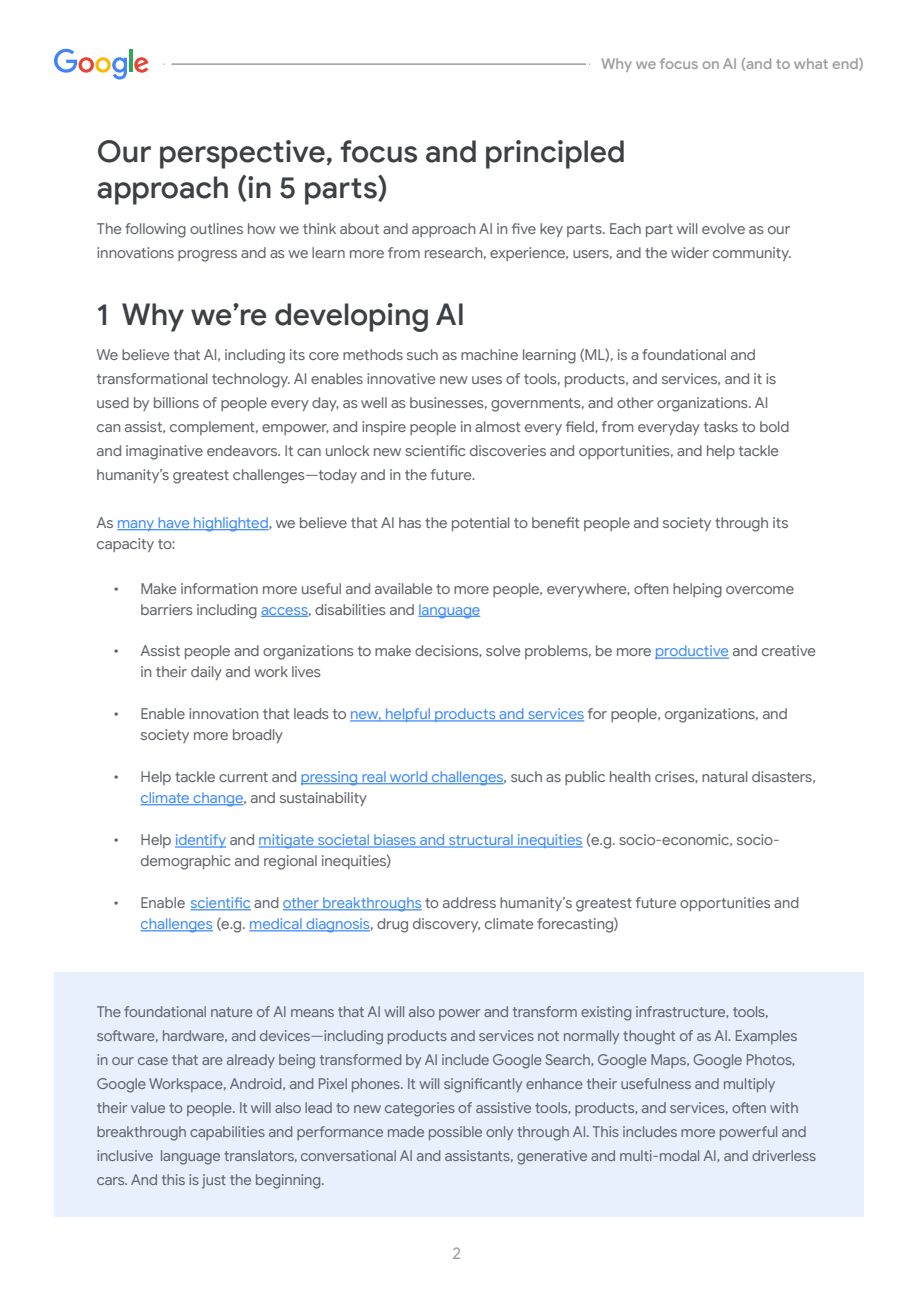
<style>
.page{position:relative;width:918px;height:1290px;background:#fff}
.page>*{position:absolute;margin:0;border:0;box-sizing:border-box;transform-origin:0 0}
.t1{font:500 30px/36px "Google Sans";color:#3c4043}
.t2{font:16.5px "Google Sans Display";color:#9e9e9e}
.t3{font:15px/24px "Google Sans";color:#5f6369}
.t4{font:500 15px "Google Sans";color:#9e9e9e}
.s1{color:#3d8af7}
</style>
<div class="page">
<div style="left:54px;top:972px;width:810px;height:244px;background:#e8f0fe"></div>
<hr style="left:117px;top:529px;width:152px;height:1px;background:#3d8af7">
<hr style="left:261px;top:616px;width:47px;height:1px;background:#3d8af7">
<hr style="left:418px;top:616px;width:62px;height:1px;background:#3d8af7">
<hr style="left:655px;top:657px;width:74px;height:2px;background:#3d8af7">
<hr style="left:350px;top:720px;width:234px;height:2px;background:#3d8af7">
<hr style="left:301px;top:783px;width:203px;height:1px;background:#3d8af7">
<hr style="left:141px;top:804px;width:102px;height:1px;background:#3d8af7">
<hr style="left:175px;top:846px;width:51px;height:2px;background:#3d8af7">
<hr style="left:259px;top:846px;width:324px;height:2px;background:#3d8af7">
<hr style="left:191px;top:909px;width:60px;height:1px;background:#3d8af7">
<hr style="left:283px;top:909px;width:139px;height:1px;background:#3d8af7">
<hr style="left:141px;top:930px;width:72px;height:1px;background:#3d8af7">
<hr style="left:249px;top:930px;width:121px;height:1px;background:#3d8af7">
<svg style="left:54px;top:49px;width:73px;height:31px"></svg>
<hr style="left:129px;top:50px;width:4px;height:22px;background:#33a854">
<svg style="left:134px;top:57px;width:14px;height:16px"></svg>
<hr style="left:172px;top:63px;width:414px;height:2px;background:#9e9e9e">
<p class="t4" style="left:601px;top:55px;width:264px">Why we focus on AI (and to what end)</p>
<h1 class="t1" style="left:97px;top:134px;width:530px">Our perspective, focus and principled approach (in 5 parts)</h1>
<p class="t3" style="left:97px;top:216px;width:696px">The following outlines how we think about and approach AI in five key parts. Each part will evolve as our innovations progress and as we learn more from research, experience, users, and the wider community.</p>
<h1 class="t1" style="left:97px;top:296px;width:370px">1 Why we’re developing AI</h1>
<p class="t3" style="left:97px;top:343px;width:694px">We believe that AI, including its core methods such as machine learning (ML), is a foundational and transformational technology. AI enables innovative new uses of tools, products, and services, and it is used by billions of people every day, as well as businesses, governments, and other organizations. AI can assist, complement, empower, and inspire people in almost every field, from everyday tasks to bold and imaginative endeavors. It can unlock new scientific discoveries and opportunities, and help tackle humanity’s greatest challenges—today and in the future.</p>
<p class="t3" style="left:97px;top:512px;width:693px;line-height:21px">As <span class="s1">many have highlighted</span>, we believe that AI has the potential to benefit people and society through its capacity to:</p>
<p class="t3" style="left:141px;top:578px;width:655px;line-height:21px;text-indent:-27px">• Make information more useful and available to more people, everywhere, often helping overcome barriers including <span class="s1">access</span>, disabilities and <span class="s1">language</span></p>
<p class="t3" style="left:141px;top:641px;width:677px;line-height:21px;text-indent:-27px">• Assist people and organizations to make decisions, solve problems, be more <span class="s1">productive</span> and creative in their daily and work lives</p>
<p class="t3" style="left:141px;top:703px;width:649px;line-height:21px;text-indent:-27px">• Enable innovation that leads to <span class="s1">new, helpful products and services</span> for people, organizations, and society more broadly</p>
<p class="t3" style="left:141px;top:766px;width:677px;line-height:21px;text-indent:-27px">• Help tackle current and <span class="s1">pressing real world challenges</span>, such as public health crises, natural disasters, <span class="s1">climate change</span>, and sustainability</p>
<p class="t3" style="left:141px;top:829px;width:641px;line-height:21px;text-indent:-27px">• Help <span class="s1">identify</span> and <span class="s1">mitigate societal biases and structural inequities</span> (e.g. socio-economic, socio&shy;demographic and regional inequities)</p>
<p class="t3" style="left:141px;top:892px;width:660px;line-height:21px;text-indent:-27px">• Enable <span class="s1">scientific</span> and <span class="s1">other breakthroughs</span> to address humanity’s greatest future opportunities and <span class="s1">challenges</span> (e.g. <span class="s1">medical diagnosis</span>, drug discovery, climate forecasting)</p>
<p class="t3" style="left:97px;top:999px;width:721px">The foundational nature of AI means that AI will also power and transform existing infrastructure, tools, software, hardware, and devices—including products and services not normally thought of as AI. Examples<br>in our case that are already being transformed by AI include Google Search, Google Maps, Google Photos, Google Workspace, Android, and Pixel phones. It will significantly enhance their usefulness and multiply<br>their value to people. It will also lead to new categories of assistive tools, products, and services, often with breakthrough capabilities and performance made possible only through AI. This includes more powerful and inclusive language translators, conversational AI and assistants, generative and multi-modal AI, and driverless cars. And this is just the beginning.</p>
<p class="t2" style="left:452px;top:1243px;width:10px">2</p>
</div>
